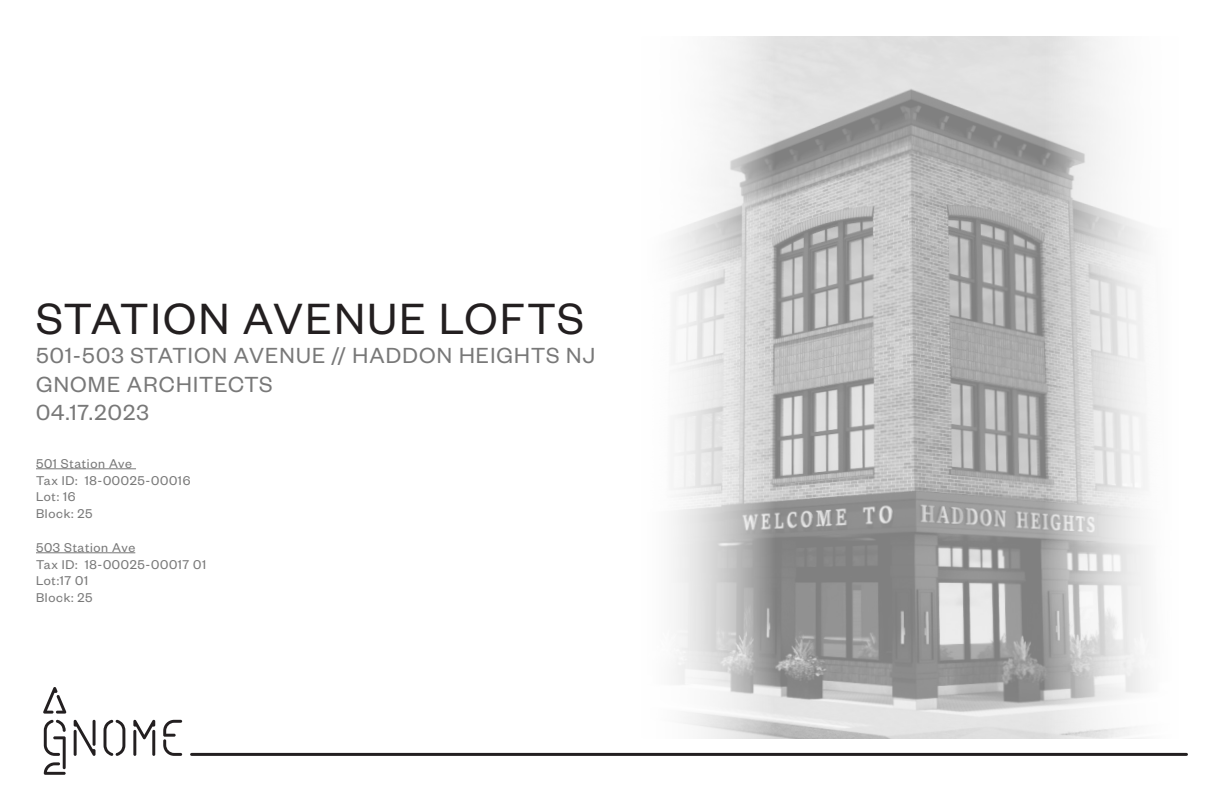
<style>
.page{position:relative;width:1224px;height:792px;background:#fff}
.page>*{position:absolute;margin:0;border:0;box-sizing:border-box;transform-origin:0 0}
.t1{font:48px "Founders Grotesk";letter-spacing:.05em;color:#231f20}
.t2{font:24px "Founders Grotesk";letter-spacing:.05em;color:#787878}
.t3{font:14px "Founders Grotesk";letter-spacing:.05em;color:#787878}
</style>
<div class="page">
<img style="left:673px;top:36px;width:474px;height:703px">
<svg style="left:43px;top:687px;width:139px;height:88px"></svg>
<hr style="left:192px;top:753px;width:994px;height:3px;background:#231f20">
<hr style="left:36px;top:469px;width:100px;height:1px;background:#787878">
<hr style="left:36px;top:553px;width:99px;height:1px;background:#787878">
<p class="t1" style="left:36px;top:289px;width:550px">STATION AVENUE LOFTS</p>
<p class="t2" style="left:36px;top:341px;width:560px">501-503 STATION AVENUE // HADDON HEIGHTS NJ</p>
<p class="t2" style="left:36px;top:369px;width:238px">GNOME ARCHITECTS</p>
<p class="t2" style="left:36px;top:398px;width:114px">04.17.2023</p>
<p class="t3" style="left:36px;top:455px;width:98px">501 Station Ave</p>
<p class="t3" style="left:36px;top:472px;width:156px">Tax ID: 18-00025-00016</p>
<p class="t3" style="left:36px;top:488px;width:41px">Lot: 16</p>
<p class="t3" style="left:36px;top:505px;width:58px">Block: 25</p>
<p class="t3" style="left:36px;top:539px;width:101px">503 Station Ave</p>
<p class="t3" style="left:36px;top:556px;width:172px">Tax ID: 18-00025-00017 01</p>
<p class="t3" style="left:36px;top:572px;width:54px">Lot:17 01</p>
<p class="t3" style="left:36px;top:589px;width:58px">Block: 25</p>
</div>
